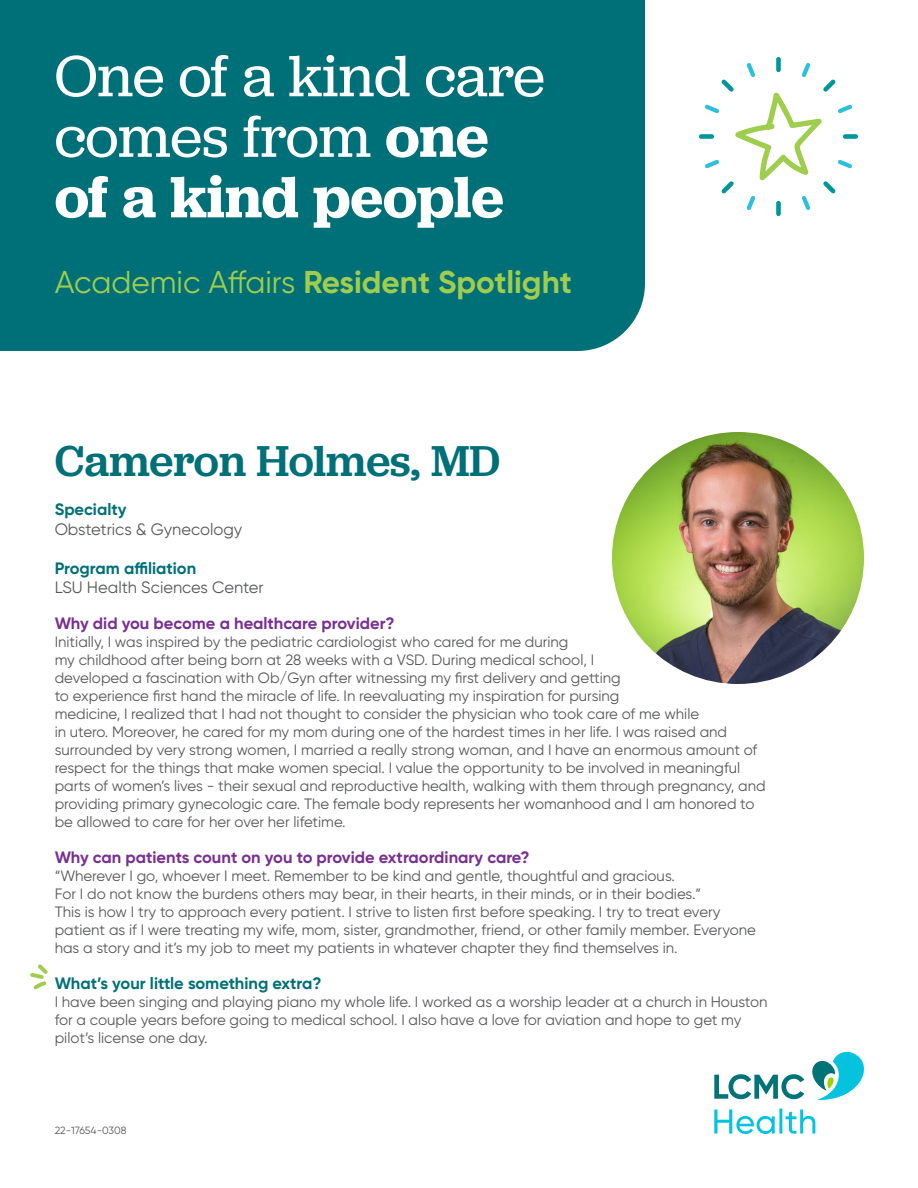
<style>
.page{position:relative;width:918px;height:1188px;background:#fff}
.page>*{position:absolute;margin:0;border:0;box-sizing:border-box;transform-origin:0 0}
._30_33_headline_-_me{font:60.6px/60.6px "Jubilat";letter-spacing:-.005em;color:#fff}
._30_33_headline_-_me-2{font:500 45px "Jubilat";color:#007078}
._12_15_subhead_-_reg{font:700 31.5px "Gilroy";color:#a0cd4d}
._10_12_body_copy_-_r{font:700 16.5px "Gilroy";color:#792e92}
._10_12_body_copy_-_r-2{font:700 16.5px "Gilroy";color:#007078}
._10_12_body_copy_-_r-3{font:16.5px "Gilroy";color:#58595b}
._10_12_body_copy_-_r-4{font:15px/18px "Gilroy";color:#57585a}
._10_12_cta_-_bold{font:10.5px "Gilroy";color:#58595b}
.s1{font-weight:600}
.s2{font-weight:400}
</style>
<div class="page">
<div style="left:0;top:0;width:645px;height:351px;background:#007078"></div>
<svg style="left:699px;top:57px;width:159px;height:159px"></svg>
<svg style="left:30px;top:964px;width:18px;height:25px"></svg>
<img style="left:612px;top:432px;width:252px;height:252px;border-radius:126px">
<svg style="left:714px;top:1074px;width:90px;height:25px"></svg>
<svg style="left:714px;top:1108px;width:101px;height:26px"></svg>
<svg style="left:812px;top:1052px;width:52px;height:48px"></svg>
<p class="_30_33_headline_-_me" style="left:55px;top:44px;width:492px">One of a kind care comes from <span class="s1">one of a kind people</span></p>
<p class="_12_15_subhead_-_reg" style="left:55px;top:263px;width:519px"><span class="s2">Academic Affairs</span> Resident Spotlight</p>
<p class="_30_33_headline_-_me-2" style="left:55px;top:432px;width:447px">Cameron Holmes, MD</p>
<p class="_10_12_body_copy_-_r-2" style="left:55px;top:499px;width:73px">Specialty</p>
<p class="_10_12_body_copy_-_r-3" style="left:55px;top:519px;width:189px">Obstetrics &amp; Gynecology</p>
<p class="_10_12_body_copy_-_r-2" style="left:55px;top:558px;width:143px">Program affiliation</p>
<p class="_10_12_body_copy_-_r-3" style="left:55px;top:577px;width:211px">LSU Health Sciences Center</p>
<p class="_10_12_body_copy_-_r" style="left:55px;top:613px;width:342px">Why did you become a healthcare provider?</p>
<p class="_10_12_body_copy_-_r-4" style="left:55px;top:633px;width:713px">Initially, I was inspired by the pediatric cardiologist who cared for me during<br>my childhood after being born at 28 weeks with a VSD. During medical school, I<br>developed a fascination with Ob/Gyn after witnessing my first delivery and getting<br>to experience first hand the miracle of life. In reevaluating my inspiration for pursing<br>medicine, I realized that I had not thought to consider the physician who took care of me while<br>in utero. Moreover, he cared for my mom during one of the hardest times in her life. I was raised and surrounded by very strong women, I married a really strong woman, and I have an enormous amount of respect for the things that make women special. I value the opportunity to be involved in meaningful parts of women’s lives - their sexual and reproductive health, walking with them through pregnancy, and providing primary gynecologic care. The female body represents her womanhood and I am honored to be allowed to care for her over her lifetime.</p>
<p class="_10_12_body_copy_-_r" style="left:55px;top:847px;width:476px">Why can patients count on you to provide extraordinary care?</p>
<p class="_10_12_body_copy_-_r-4" style="left:55px;top:867px;width:648px">“Wherever I go, whoever I meet. Remember to be kind and gentle, thoughtful and gracious.<br>For I do not know the burdens others may bear, in their hearts, in their minds, or in their bodies.”</p>
<p class="_10_12_body_copy_-_r-4" style="left:55px;top:903px;width:703px">This is how I try to approach every patient. I strive to listen first before speaking. I try to treat every patient as if I were treating my wife, mom, sister, grandmother, friend, or other family member. Everyone has a story and it’s my job to meet my patients in whatever chapter they find themselves in.</p>
<p class="_10_12_body_copy_-_r-2" style="left:55px;top:973px;width:268px">What’s your little something extra?</p>
<p class="_10_12_body_copy_-_r-4" style="left:55px;top:993px;width:714px">I have been singing and playing piano my whole life. I worked as a worship leader at a church in Houston for a couple years before going to medical school. I also have a love for aviation and hope to get my pilot’s license one day.</p>
<p class="_10_12_cta_-_bold" style="left:55px;top:1124px;width:73px">22-17654-0308</p>
</div>
